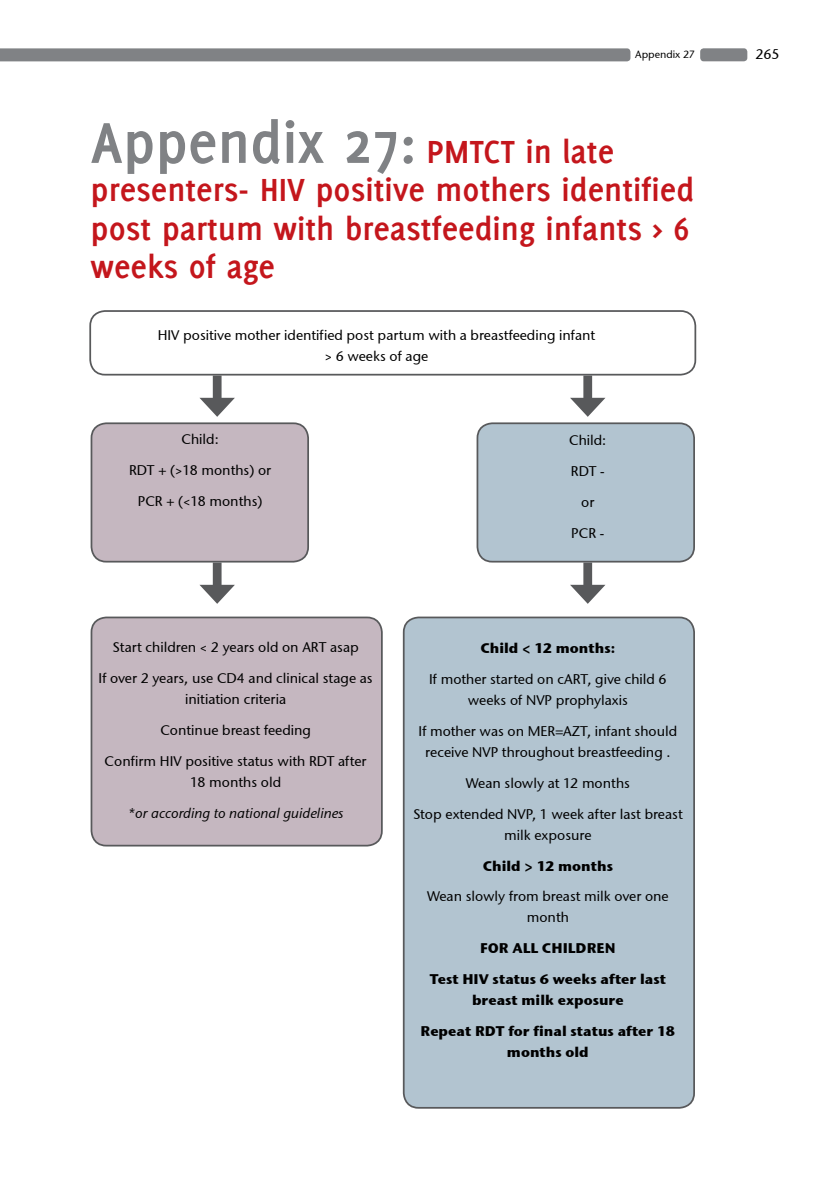
<style>
.page{position:relative;width:834px;height:1191px;background:#fff}
.page>*{position:absolute;margin:0;border:0;box-sizing:border-box;transform-origin:0 0}
.t1{font:700 63px "Delicious";color:#808285}
.t2{font:700 35px/38.5px "Delicious";color:#c4161c}
.t3{font:14px/21px "Stone Sans ITCTT Medium";color:#000;text-align:center}
.t4{font:14px/21px "Stone Sans ITCTT Bold";color:#000;text-align:center}
.t5{font:italic 14px "Stone Sans ITCTT Medium";color:#000}
.t6{font:10.5px "Stone Sans ITCTT Medium";color:#000}
.s1{font-size:35px;color:#c4161c}
</style>
<div class="page">
<svg style="left:0;top:48px;width:630px;height:13px;background:#838588"></svg>
<div style="left:700px;top:48px;width:47px;height:13px;background:#808285;border-radius:4px"></div>
<div style="left:89px;top:310px;width:607px;height:65px;border:2px solid #58595b;border-radius:15px"></div>
<div style="left:91px;top:423px;width:217px;height:138px;background:#c5b7c0;border-radius:15px"></div>
<div style="left:91px;top:422px;width:218px;height:140px;border:2px solid #58595b;border-radius:15px"></div>
<div style="left:91px;top:617px;width:291px;height:228px;background:#c5b7c0;border-radius:15px"></div>
<div style="left:91px;top:616px;width:291px;height:230px;border:2px solid #58595b;border-radius:15px"></div>
<div style="left:403px;top:617px;width:291px;height:490px;background:#b2c4d0;border-radius:15px"></div>
<div style="left:403px;top:616px;width:291px;height:492px;border:2px solid #58595b;border-radius:15px"></div>
<div style="left:477px;top:423px;width:217px;height:138px;background:#b2c4d0;border-radius:15px"></div>
<div style="left:476px;top:422px;width:218px;height:140px;border:2px solid #58595b;border-radius:15px"></div>
<div style="left:213px;top:375px;width:8px;height:30px;background:#58595b"></div>
<svg style="left:199px;top:398px;width:36px;height:19px"></svg>
<div style="left:213px;top:562px;width:8px;height:30px;background:#58595b"></div>
<svg style="left:199px;top:585px;width:36px;height:19px"></svg>
<div style="left:583px;top:375px;width:9px;height:30px;background:#58595b"></div>
<svg style="left:570px;top:398px;width:35px;height:19px"></svg>
<div style="left:583px;top:562px;width:9px;height:30px;background:#58595b"></div>
<svg style="left:570px;top:585px;width:35px;height:19px"></svg>
<p class="t6" style="left:635px;top:48px;width:61px">Appendix 27</p>
<p class="t3" style="left:755px;top:44px;width:26px">265</p>
<p class="t1" style="left:91px;top:106px;width:525px">Appendix 27: <span class="s1">PMTCT in late</span></p>
<p class="t2" style="left:91px;top:170px;width:605px">presenters- HIV positive mothers identified post partum with breastfeeding infants &gt; 6 weeks of age</p>
<p class="t3" style="left:158px;top:325px;width:439px">HIV positive mother identified post partum with a breastfeeding infant &gt; 6 weeks of age</p>
<p class="t3" style="left:181px;top:428px;width:39px">Child:</p>
<p class="t3" style="left:129px;top:459px;width:144px">RDT + (&gt;18 months) or</p>
<p class="t3" style="left:138px;top:490px;width:126px">PCR + (&lt;18 months)</p>
<p class="t3" style="left:112px;top:637px;width:248px">Start children &lt; 2 years old on ART asap</p>
<p class="t3" style="left:99px;top:668px;width:275px">If over 2 years, use CD4 and clinical stage as initiation criteria</p>
<p class="t3" style="left:160px;top:719px;width:152px">Continue breast feeding</p>
<p class="t3" style="left:105px;top:750px;width:263px">Confirm HIV positive status with RDT after<br>18 months old</p>
<p class="t5" style="left:127px;top:804px;width:218px">*or according to national guidelines</p>
<p class="t3" style="left:569px;top:429px;width:39px">Child:</p>
<p class="t3" style="left:570px;top:460px;width:35px">RDT -</p>
<p class="t3" style="left:581px;top:491px;width:15px">or</p>
<p class="t3" style="left:571px;top:522px;width:34px">PCR -</p>
<p class="t4" style="left:480px;top:637px;width:136px">Child &lt; 12 months:</p>
<p class="t3" style="left:429px;top:668px;width:239px">If mother started on cART, give child 6 weeks of NVP prophylaxis</p>
<p class="t3" style="left:418px;top:720px;width:260px">If mother was on MER=AZT, infant should receive NVP throughout breastfeeding .</p>
<p class="t3" style="left:465px;top:772px;width:166px">Wean slowly at 12 months</p>
<p class="t3" style="left:413px;top:803px;width:271px">Stop extended NVP, 1 week after last breast milk exposure</p>
<p class="t4" style="left:482px;top:855px;width:132px">Child &gt; 12 months</p>
<p class="t3" style="left:427px;top:886px;width:243px">Wean slowly from breast milk over one month</p>
<p class="t4" style="left:480px;top:937px;width:137px">FOR ALL CHILDREN</p>
<p class="t4" style="left:429px;top:968px;width:238px">Test HIV status 6 weeks after last breast milk exposure</p>
<p class="t4" style="left:420px;top:1020px;width:256px">Repeat RDT for final status after 18 months old</p>
</div>
